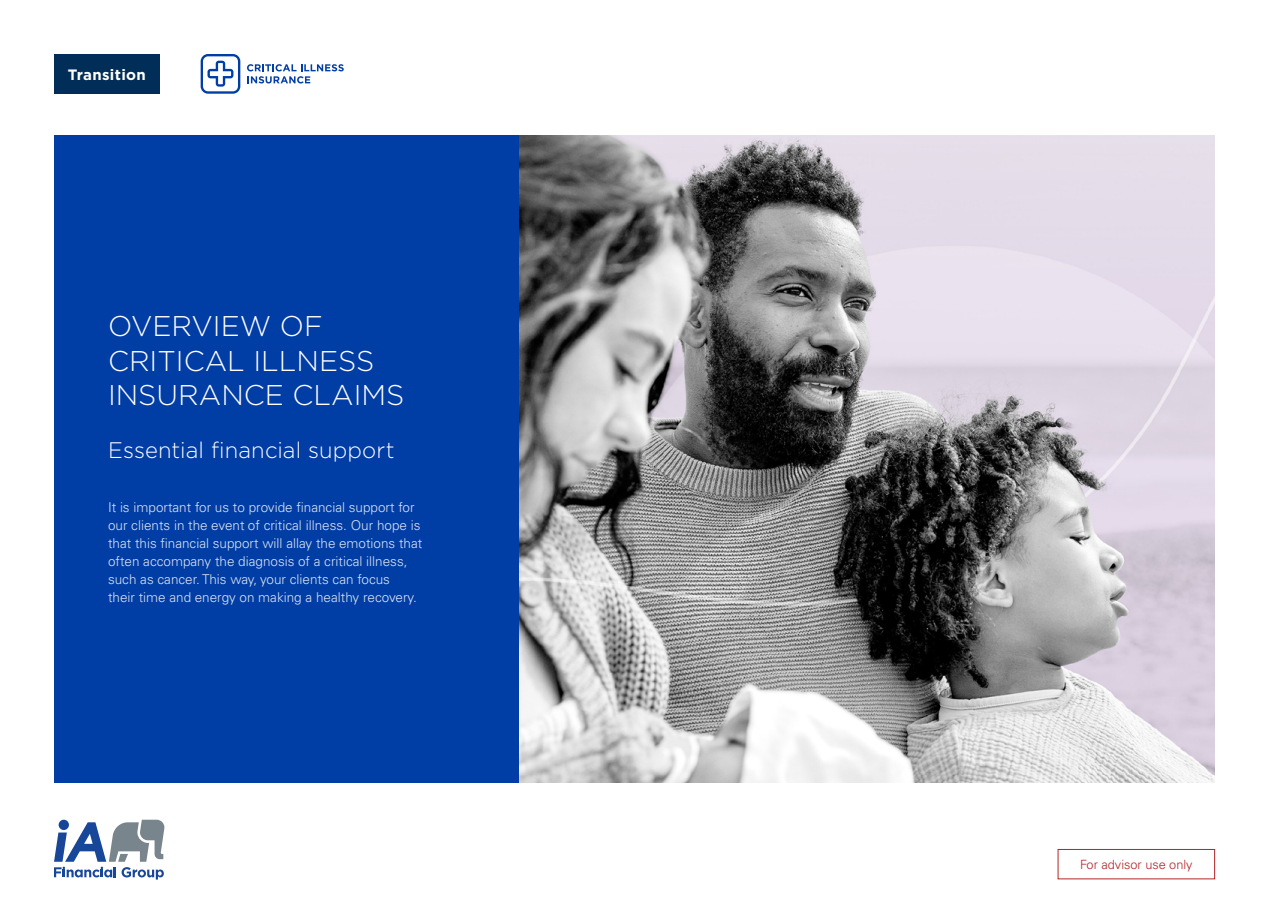
<style>
.page{position:relative;width:1269px;height:918px;background:#fff}
.page>*{position:absolute;margin:0;border:0;box-sizing:border-box;transform-origin:0 0}
.t1{font:300 28.5px/34.5px "Gotham";color:#fff}
.P_Sous-titre_H1{font:300 22.5px "Gotham";letter-spacing:.005em;color:#fff}
.P_Tag_produit{font:700 15px "Gotham";letter-spacing:.02em;color:#fff}
.t2{font:300 13.5px/18px "Univers LT Pro 45";color:#d9e2f1}
.P_Avertissement_roug{font:300 12.75px "Univers LT Pro 45";color:#b5252a}
</style>
<div class="page">
<img style="left:518px;top:135px;width:697px;height:648px">
<svg style="left:54px;top:820px;width:110px;height:60px"></svg>
<div style="left:54px;top:54px;width:106px;height:40px;background:#002e58"></div>
<svg style="left:201px;top:54px;width:39px;height:40px"></svg>
<svg style="left:247px;top:64px;width:97px;height:20px"></svg>
<div style="left:54px;top:135px;width:464px;height:648px;background:#003da5"></div>
<div style="left:1058px;top:849px;width:157px;height:30px;border:1px solid #b5252a"></div>
<p class="P_Tag_produit" style="left:68px;top:65px;width:79px">Transition</p>
<h1 class="t1" style="left:108px;top:308px;width:298px">OVERVIEW OF<br>CRITICAL ILLNESS<br>INSURANCE CLAIMS</h1>
<p class="P_Sous-titre_H1" style="left:108px;top:436px;width:288px">Essential financial support</p>
<p class="t2" style="left:108px;top:498px;width:316px">It is important for us to provide financial support for our clients in the event of critical illness. Our hope is that this financial support will allay the emotions that often accompany the diagnosis of a critical illness, such as cancer. This way, your clients can focus<br>their time and energy on making a healthy recovery.</p>
<p class="P_Avertissement_roug" style="left:1080px;top:856px;width:114px">For advisor use only</p>
</div>
